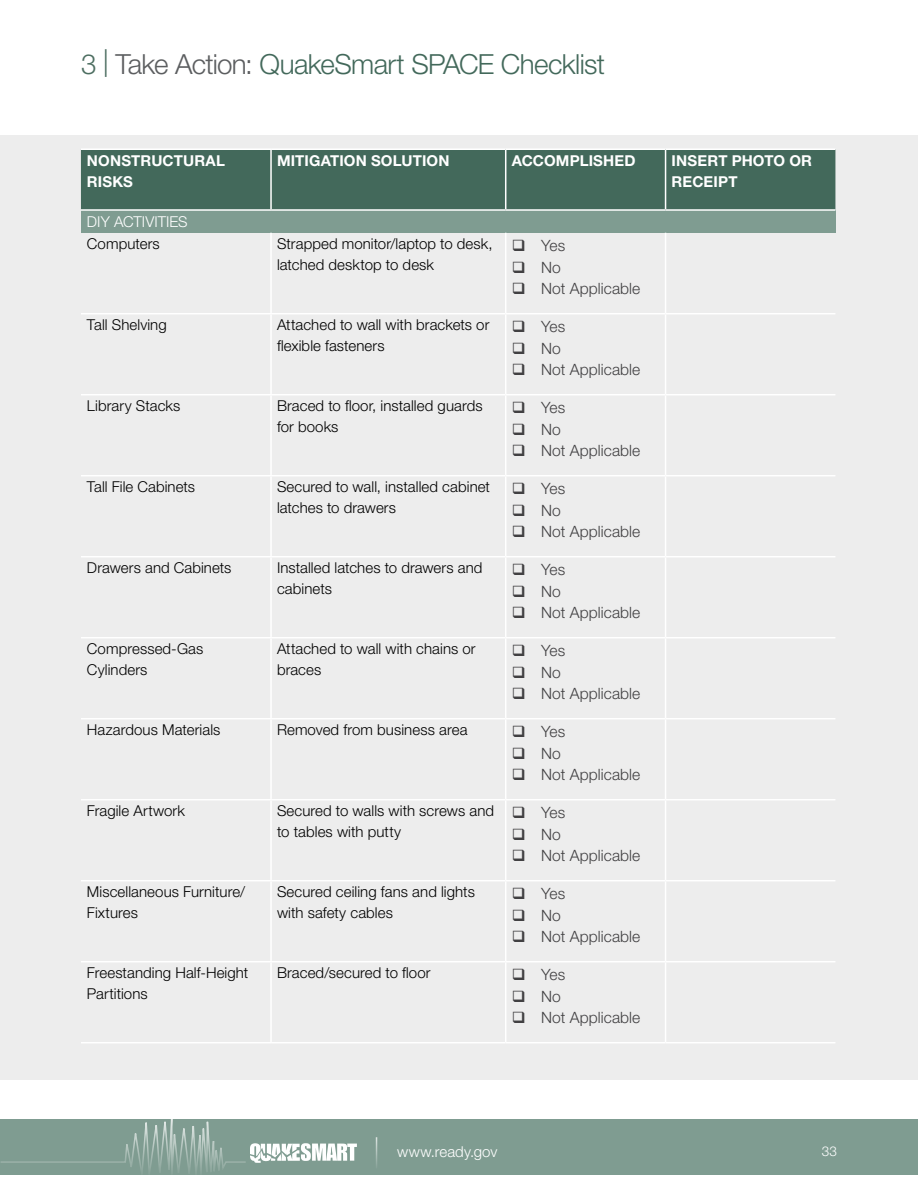
<style>
.page{position:relative;width:918px;height:1188px;background:#fff}
.page>*{position:absolute;margin:0;border:0;box-sizing:border-box;transform-origin:0 0}
.t1{font:300 27.75px "Helvetica Neue LT Std";letter-spacing:-.025em;color:#43695b}
.t2{font:300 15.6px "Helvetica Neue LT Std";letter-spacing:.005em;color:#414042}
.t3{font:300 15px/21px "Helvetica Neue LT Std";letter-spacing:.005em;color:#000}
.t4{font:700 15px/21px "Helvetica Neue LT Std";letter-spacing:.01em;color:#fff}
.t5{font:300 15px "Helvetica Neue LT Std";letter-spacing:.005em;color:#fff}
.t6{font:300 13.5px "Helvetica Neue LT Std";color:#fff}
.s1{color:#4d6e61}
.s2{color:#5c5e60}
</style>
<div class="page">
<div style="left:0;top:1119px;width:918px;height:55px;background:#7f9c91"></div>
<svg style="left:0;top:1119px;width:357px;height:56px"></svg>
<hr style="left:376px;top:1137px;width:1px;height:32px;background:#fff">
<div style="left:0;top:135px;width:918px;height:945px;background:#ededed"></div>
<div style="left:81px;top:150px;width:754px;height:59px;background:#43695b"></div>
<div style="left:81px;top:210px;width:754px;height:23px;background:#7f9c91"></div>
<hr style="left:81px;top:148px;width:190px;height:2px;background:#fff">
<hr style="left:271px;top:148px;width:235px;height:2px;background:#fff">
<hr style="left:506px;top:148px;width:160px;height:2px;background:#fff">
<hr style="left:666px;top:148px;width:169px;height:2px;background:#fff">
<hr style="left:270px;top:150px;width:2px;height:59px;background:#fff">
<hr style="left:505px;top:150px;width:1px;height:59px;background:#fff">
<hr style="left:665px;top:150px;width:1px;height:59px;background:#fff">
<hr style="left:81px;top:209px;width:190px;height:2px;background:#fff">
<hr style="left:271px;top:209px;width:235px;height:2px;background:#fff">
<hr style="left:506px;top:209px;width:160px;height:2px;background:#fff">
<hr style="left:666px;top:209px;width:169px;height:2px;background:#fff">
<hr style="left:81px;top:961px;width:190px;height:1px;background:#fff">
<hr style="left:271px;top:961px;width:235px;height:1px;background:#fff">
<hr style="left:506px;top:961px;width:160px;height:1px;background:#fff">
<hr style="left:666px;top:961px;width:169px;height:1px;background:#fff">
<hr style="left:81px;top:1042px;width:190px;height:1px;background:#fff">
<hr style="left:271px;top:1042px;width:235px;height:1px;background:#fff">
<hr style="left:506px;top:1042px;width:160px;height:1px;background:#fff">
<hr style="left:666px;top:1042px;width:169px;height:1px;background:#fff">
<hr style="left:270px;top:233px;width:2px;height:80px;background:#fff">
<hr style="left:505px;top:233px;width:1px;height:80px;background:#fff">
<hr style="left:665px;top:233px;width:1px;height:80px;background:#fff">
<hr style="left:81px;top:313px;width:190px;height:1px;background:#fff">
<hr style="left:271px;top:313px;width:235px;height:1px;background:#fff">
<hr style="left:270px;top:314px;width:2px;height:80px;background:#fff">
<hr style="left:506px;top:313px;width:160px;height:1px;background:#fff">
<hr style="left:505px;top:314px;width:1px;height:80px;background:#fff">
<hr style="left:666px;top:313px;width:169px;height:1px;background:#fff">
<hr style="left:665px;top:314px;width:1px;height:80px;background:#fff">
<hr style="left:81px;top:394px;width:190px;height:1px;background:#fff">
<hr style="left:271px;top:394px;width:235px;height:1px;background:#fff">
<hr style="left:270px;top:395px;width:2px;height:80px;background:#fff">
<hr style="left:506px;top:394px;width:160px;height:1px;background:#fff">
<hr style="left:505px;top:395px;width:1px;height:80px;background:#fff">
<hr style="left:666px;top:394px;width:169px;height:1px;background:#fff">
<hr style="left:665px;top:395px;width:1px;height:80px;background:#fff">
<hr style="left:81px;top:475px;width:190px;height:1px;background:#fff">
<hr style="left:271px;top:475px;width:235px;height:1px;background:#fff">
<hr style="left:270px;top:476px;width:2px;height:80px;background:#fff">
<hr style="left:506px;top:475px;width:160px;height:1px;background:#fff">
<hr style="left:505px;top:476px;width:1px;height:80px;background:#fff">
<hr style="left:666px;top:475px;width:169px;height:1px;background:#fff">
<hr style="left:665px;top:476px;width:1px;height:80px;background:#fff">
<hr style="left:81px;top:556px;width:190px;height:1px;background:#fff">
<hr style="left:271px;top:556px;width:235px;height:1px;background:#fff">
<hr style="left:270px;top:557px;width:2px;height:80px;background:#fff">
<hr style="left:506px;top:556px;width:160px;height:1px;background:#fff">
<hr style="left:505px;top:557px;width:1px;height:80px;background:#fff">
<hr style="left:666px;top:556px;width:169px;height:1px;background:#fff">
<hr style="left:665px;top:557px;width:1px;height:80px;background:#fff">
<hr style="left:81px;top:637px;width:190px;height:1px;background:#fff">
<hr style="left:271px;top:637px;width:235px;height:1px;background:#fff">
<hr style="left:270px;top:638px;width:2px;height:80px;background:#fff">
<hr style="left:506px;top:637px;width:160px;height:1px;background:#fff">
<hr style="left:505px;top:638px;width:1px;height:80px;background:#fff">
<hr style="left:666px;top:637px;width:169px;height:1px;background:#fff">
<hr style="left:665px;top:638px;width:1px;height:80px;background:#fff">
<hr style="left:81px;top:718px;width:190px;height:1px;background:#fff">
<hr style="left:271px;top:718px;width:235px;height:1px;background:#fff">
<hr style="left:270px;top:719px;width:2px;height:80px;background:#fff">
<hr style="left:506px;top:718px;width:160px;height:1px;background:#fff">
<hr style="left:505px;top:719px;width:1px;height:80px;background:#fff">
<hr style="left:666px;top:718px;width:169px;height:1px;background:#fff">
<hr style="left:665px;top:719px;width:1px;height:80px;background:#fff">
<hr style="left:81px;top:799px;width:190px;height:1px;background:#fff">
<hr style="left:271px;top:799px;width:235px;height:1px;background:#fff">
<hr style="left:270px;top:800px;width:2px;height:80px;background:#fff">
<hr style="left:506px;top:799px;width:160px;height:1px;background:#fff">
<hr style="left:505px;top:800px;width:1px;height:80px;background:#fff">
<hr style="left:666px;top:799px;width:169px;height:1px;background:#fff">
<hr style="left:665px;top:800px;width:1px;height:80px;background:#fff">
<hr style="left:81px;top:880px;width:190px;height:1px;background:#fff">
<hr style="left:271px;top:880px;width:235px;height:1px;background:#fff">
<hr style="left:270px;top:881px;width:2px;height:80px;background:#fff">
<hr style="left:506px;top:880px;width:160px;height:1px;background:#fff">
<hr style="left:505px;top:881px;width:1px;height:80px;background:#fff">
<hr style="left:666px;top:880px;width:169px;height:1px;background:#fff">
<hr style="left:665px;top:881px;width:1px;height:80px;background:#fff">
<hr style="left:270px;top:962px;width:2px;height:80px;background:#fff">
<hr style="left:505px;top:962px;width:1px;height:80px;background:#fff">
<hr style="left:665px;top:962px;width:1px;height:80px;background:#fff">
<h3 class="t1" style="left:81px;top:47px;width:525px"><span class="s1">3 |</span> <span class="s2">Take Action:</span> QuakeSmart SPACE Checklist</h3>
<p class="t4" style="left:87px;top:150px;width:140px">NONSTRUCTURAL<br>RISKS</p>
<p class="t4" style="left:277px;top:150px;width:174px">MITIGATION SOLUTION</p>
<p class="t4" style="left:512px;top:150px;width:125px">ACCOMPLISHED</p>
<p class="t4" style="left:672px;top:150px;width:142px">INSERT PHOTO OR<br>RECEIPT</p>
<p class="t5" style="left:87px;top:212px;width:102px">DIY ACTIVITIES</p>
<p class="t3" style="left:87px;top:233px;width:74px">Computers</p>
<p class="t3" style="left:277px;top:233px;width:217px">Strapped monitor/laptop to desk, latched desktop to desk</p>
<p class="t2" style="left:512px;top:236px;width:55px">❑ Yes</p>
<p class="t2" style="left:512px;top:258px;width:51px">❑ No</p>
<p class="t2" style="left:512px;top:279px;width:130px">❑ Not Applicable</p>
<p class="t3" style="left:87px;top:314px;width:81px">Tall Shelving</p>
<p class="t3" style="left:277px;top:314px;width:214px">Attached to wall with brackets or flexible fasteners</p>
<p class="t2" style="left:512px;top:317px;width:55px">❑ Yes</p>
<p class="t2" style="left:512px;top:339px;width:51px">❑ No</p>
<p class="t2" style="left:512px;top:360px;width:130px">❑ Not Applicable</p>
<p class="t3" style="left:87px;top:395px;width:95px">Library Stacks</p>
<p class="t3" style="left:277px;top:395px;width:207px">Braced to floor, installed guards for books</p>
<p class="t2" style="left:512px;top:398px;width:55px">❑ Yes</p>
<p class="t2" style="left:512px;top:420px;width:51px">❑ No</p>
<p class="t2" style="left:512px;top:441px;width:130px">❑ Not Applicable</p>
<p class="t3" style="left:87px;top:476px;width:110px">Tall File Cabinets</p>
<p class="t3" style="left:277px;top:476px;width:215px">Secured to wall, installed cabinet latches to drawers</p>
<p class="t2" style="left:512px;top:479px;width:55px">❑ Yes</p>
<p class="t2" style="left:512px;top:501px;width:51px">❑ No</p>
<p class="t2" style="left:512px;top:522px;width:130px">❑ Not Applicable</p>
<p class="t3" style="left:87px;top:557px;width:146px">Drawers and Cabinets</p>
<p class="t3" style="left:277px;top:557px;width:207px">Installed latches to drawers and cabinets</p>
<p class="t2" style="left:512px;top:560px;width:55px">❑ Yes</p>
<p class="t2" style="left:512px;top:582px;width:51px">❑ No</p>
<p class="t2" style="left:512px;top:603px;width:130px">❑ Not Applicable</p>
<p class="t3" style="left:87px;top:638px;width:118px">Compressed-Gas<br>Cylinders</p>
<p class="t3" style="left:277px;top:638px;width:200px">Attached to wall with chains or braces</p>
<p class="t2" style="left:512px;top:641px;width:55px">❑ Yes</p>
<p class="t2" style="left:512px;top:663px;width:51px">❑ No</p>
<p class="t2" style="left:512px;top:684px;width:130px">❑ Not Applicable</p>
<p class="t3" style="left:87px;top:719px;width:135px">Hazardous Materials</p>
<p class="t3" style="left:277px;top:719px;width:192px">Removed from business area</p>
<p class="t2" style="left:512px;top:722px;width:55px">❑ Yes</p>
<p class="t2" style="left:512px;top:744px;width:51px">❑ No</p>
<p class="t2" style="left:512px;top:765px;width:130px">❑ Not Applicable</p>
<p class="t3" style="left:87px;top:800px;width:100px">Fragile Artwork</p>
<p class="t3" style="left:277px;top:800px;width:219px">Secured to walls with screws and to tables with putty</p>
<p class="t2" style="left:512px;top:803px;width:55px">❑ Yes</p>
<p class="t2" style="left:512px;top:825px;width:51px">❑ No</p>
<p class="t2" style="left:512px;top:846px;width:130px">❑ Not Applicable</p>
<p class="t3" style="left:87px;top:881px;width:160px">Miscellaneous Furniture/<br>Fixtures</p>
<p class="t3" style="left:277px;top:881px;width:199px">Secured ceiling fans and lights with safety cables</p>
<p class="t2" style="left:512px;top:884px;width:55px">❑ Yes</p>
<p class="t2" style="left:512px;top:906px;width:51px">❑ No</p>
<p class="t2" style="left:512px;top:927px;width:130px">❑ Not Applicable</p>
<p class="t3" style="left:87px;top:962px;width:163px">Freestanding Half-Height<br>Partitions</p>
<p class="t3" style="left:277px;top:962px;width:155px">Braced/secured to floor</p>
<p class="t2" style="left:512px;top:965px;width:55px">❑ Yes</p>
<p class="t2" style="left:512px;top:987px;width:51px">❑ No</p>
<p class="t2" style="left:512px;top:1008px;width:130px">❑ Not Applicable</p>
<p class="t5" style="left:397px;top:1142px;width:102px">www.ready.gov</p>
<p class="t6" style="left:822px;top:1143px;width:17px">33</p>
</div>
